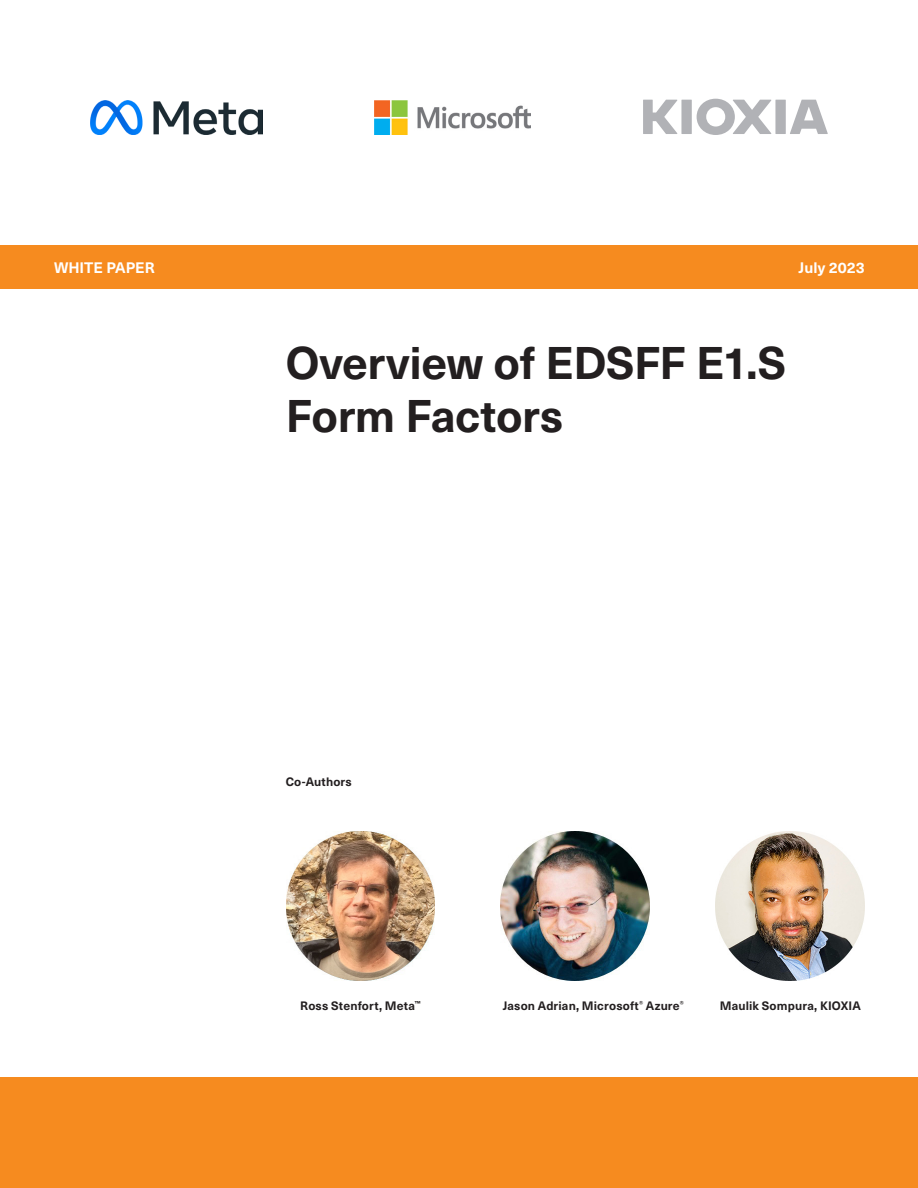
<style>
.page{position:relative;width:918px;height:1188px;background:#fff}
.page>*{position:absolute;margin:0;border:0;box-sizing:border-box;transform-origin:0 0}
.t1{font:700 45px/52.5px "Neue Haas Unica W1 G";letter-spacing:-.01em;color:#231f20}
.t2{font:700 15px "Neue Haas Unica W1 G";color:#fff}
.t3{font:700 12px "Neue Haas Unica W1 G";letter-spacing:.015em;color:#231f20}
</style>
<div class="page">
<div style="left:0;top:1078px;width:918px;height:110px;background:#f68b1f"></div>
<img style="left:286px;top:832px;width:149px;height:149px">
<img style="left:716px;top:832px;width:149px;height:149px">
<img style="left:501px;top:832px;width:149px;height:149px">
<div style="left:0;top:245px;width:918px;height:44px;background:#f68b1f"></div>
<svg style="left:643px;top:99px;width:185px;height:36px"></svg>
<img style="left:375px;top:101px;width:155px;height:33px">
<img style="left:90px;top:100px;width:172px;height:35px">
<p class="t2" style="left:54px;top:256px;width:102px">WHITE PAPER</p>
<p class="t2" style="left:799px;top:256px;width:68px">July 2023</p>
<p class="t1" style="left:286px;top:334px;width:502px">Overview of EDSFF E1.S<br>Form Factors</p>
<p class="t3" style="left:286px;top:772px;width:68px">Co-Authors</p>
<p class="t3" style="left:300px;top:996px;width:122px">Ross Stenfort, Meta<sup>™</sup></p>
<p class="t3" style="left:503px;top:996px;width:183px">Jason Adrian, Microsoft<sup>®</sup> Azure<sup>®</sup></p>
<p class="t3" style="left:720px;top:996px;width:142px">Maulik Sompura, KIOXIA</p>
</div>
